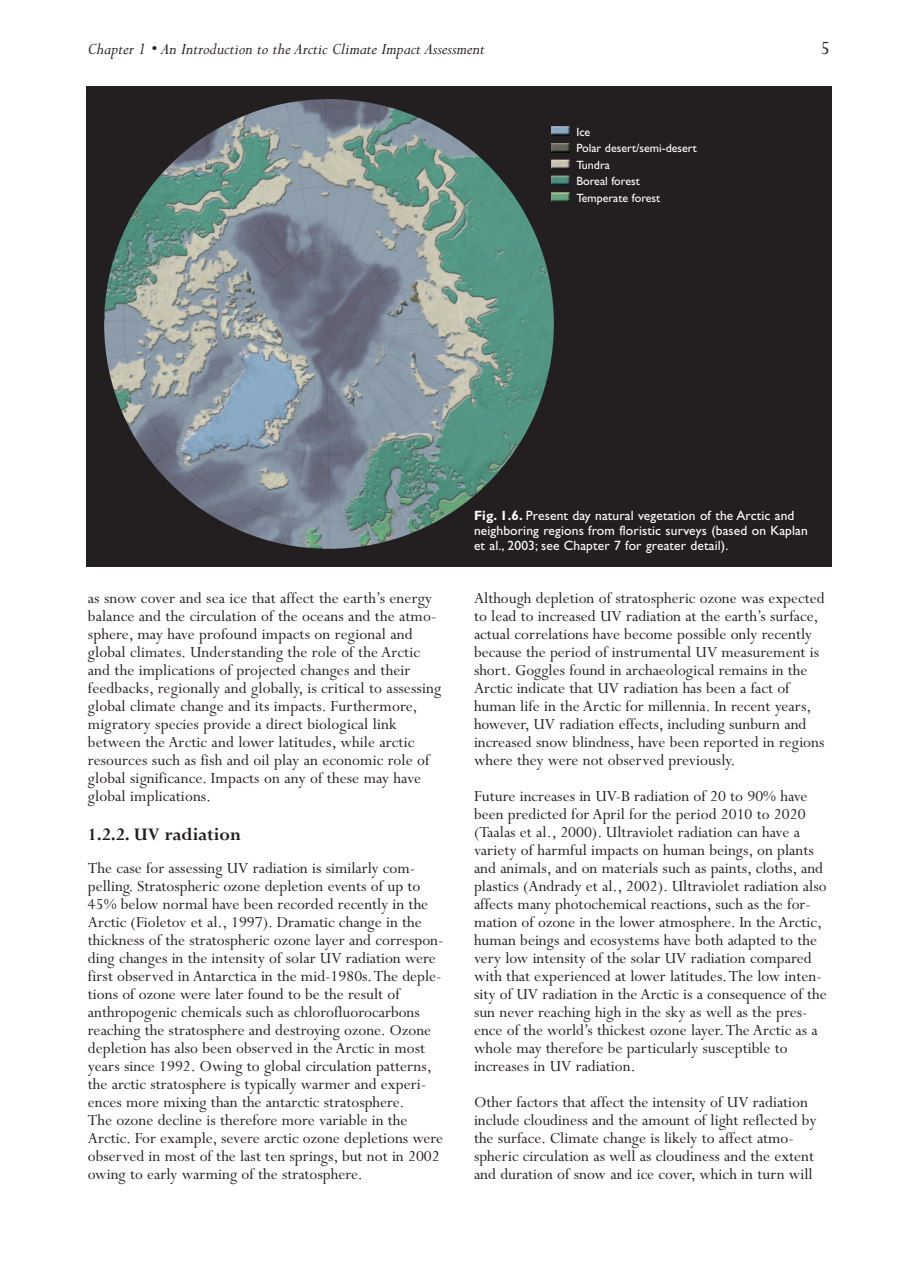
<style>
.page{position:relative;width:918px;height:1269px;background:#fff}
.page>*{position:absolute;margin:0;border:0;box-sizing:border-box;transform-origin:0 0}
.t1{font:21px "Perpetua";color:#231f20}
.t2{font:700 19.5px "Perpetua";color:#231f20}
.t3{font:italic 18px "Perpetua";color:#231f20}
.t4{font:17.25px/18px "Perpetua";color:#231f20}
.t5{font:13.5px/15px "Gill Sans";letter-spacing:.01em;color:#fff}
.t6{font:12px/16.5px "Gill Sans";color:#fff}
.s1{font-weight:700}
</style>
<div class="page">
<div style="left:86px;top:86px;width:746px;height:481px;background:#231f20"></div>
<img style="left:104px;top:99px;width:450px;height:450px;border-radius:50%">
<img style="left:551px;top:126px;width:19px;height:76px">
<p class="t3" style="left:88px;top:43px;width:398px">Chapter 1 • An Introduction to the Arctic Climate Impact Assessment</p>
<p class="t1" style="left:820px;top:40px;width:11px">5</p>
<p class="t6" style="left:576px;top:125px;width:122px">Ice<br>Polar desert/semi-desert<br>Tundra<br>Boreal forest<br>Temperate forest</p>
<p class="t4" style="left:88px;top:591px;width:355px">as snow cover and sea ice that affect the earth’s energy balance and the circulation of the oceans and the atmo&shy;sphere, may have profound impacts on regional and global climates. Understanding the role of the Arctic and the implications of projected changes and their feedbacks, regionally and globally, is critical to assessing global climate change and its impacts. Furthermore, migratory species provide a direct biological link between the Arctic and lower latitudes, while arctic resources such as fish and oil play an economic role of global significance. Impacts on any of these may have global implications.</p>
<p class="t2" style="left:88px;top:827px;width:155px">1.2.2. UV radiation</p>
<p class="t4" style="left:88px;top:861px;width:357px">The case for assessing UV radiation is similarly com&shy;pelling. Stratospheric ozone depletion events of up to 45% below normal have been recorded recently in the Arctic (Fioletov et al., 1997). Dramatic change in the thickness of the stratospheric ozone layer and correspon&shy;ding changes in the intensity of solar UV radiation were first observed in Antarctica in the mid-1980s.The deple&shy;tions of ozone were later found to be the result of anthropogenic chemicals such as chlorofluorocarbons reaching the stratosphere and destroying ozone. Ozone depletion has also been observed in the Arctic in most years since 1992. Owing to global circulation patterns, the arctic stratosphere is typically warmer and experi&shy;ences more mixing than the antarctic stratosphere.<br>The ozone decline is therefore more variable in the Arctic. For example, severe arctic ozone depletions were observed in most of the last ten springs, but not in 2002 owing to early warming of the stratosphere.</p>
<p class="t5" style="left:474px;top:509px;width:335px"><span class="s1">Fig. 1.6.</span> Present day natural vegetation of the Arctic and neighboring regions from floristic surveys (based on Kaplan et al., 2003; see Chapter 7 for greater detail).</p>
<p class="t4" style="left:474px;top:591px;width:352px">Although depletion of stratospheric ozone was expected to lead to increased UV radiation at the earth’s surface, actual correlations have become possible only recently because the period of instrumental UV measurement is short. Goggles found in archaeological remains in the Arctic indicate that UV radiation has been a fact of human life in the Arctic for millennia. In recent years, however, UV radiation effects, including sunburn and increased snow blindness, have been reported in regions where they were not observed previously.</p>
<p class="t4" style="left:474px;top:789px;width:354px">Future increases in UV-B radiation of 20 to 90% have been predicted for April for the period 2010 to 2020 (Taalas et al., 2000). Ultraviolet radiation can have a variety of harmful impacts on human beings, on plants and animals, and on materials such as paints, cloths, and plastics (Andrady et al., 2002). Ultraviolet radiation also affects many photochemical reactions, such as the for&shy;mation of ozone in the lower atmosphere. In the Arctic, human beings and ecosystems have both adapted to the very low intensity of the solar UV radiation compared with that experienced at lower latitudes.The low inten&shy;sity of UV radiation in the Arctic is a consequence of the sun never reaching high in the sky as well as the pres&shy;ence of the world’s thickest ozone layer.The Arctic as a whole may therefore be particularly susceptible to increases in UV radiation.</p>
<p class="t4" style="left:474px;top:1095px;width:344px">Other factors that affect the intensity of UV radiation include cloudiness and the amount of light reflected by the surface. Climate change is likely to affect atmo&shy;spheric circulation as well as cloudiness and the extent and duration of snow and ice cover, which in turn will</p>
</div>
